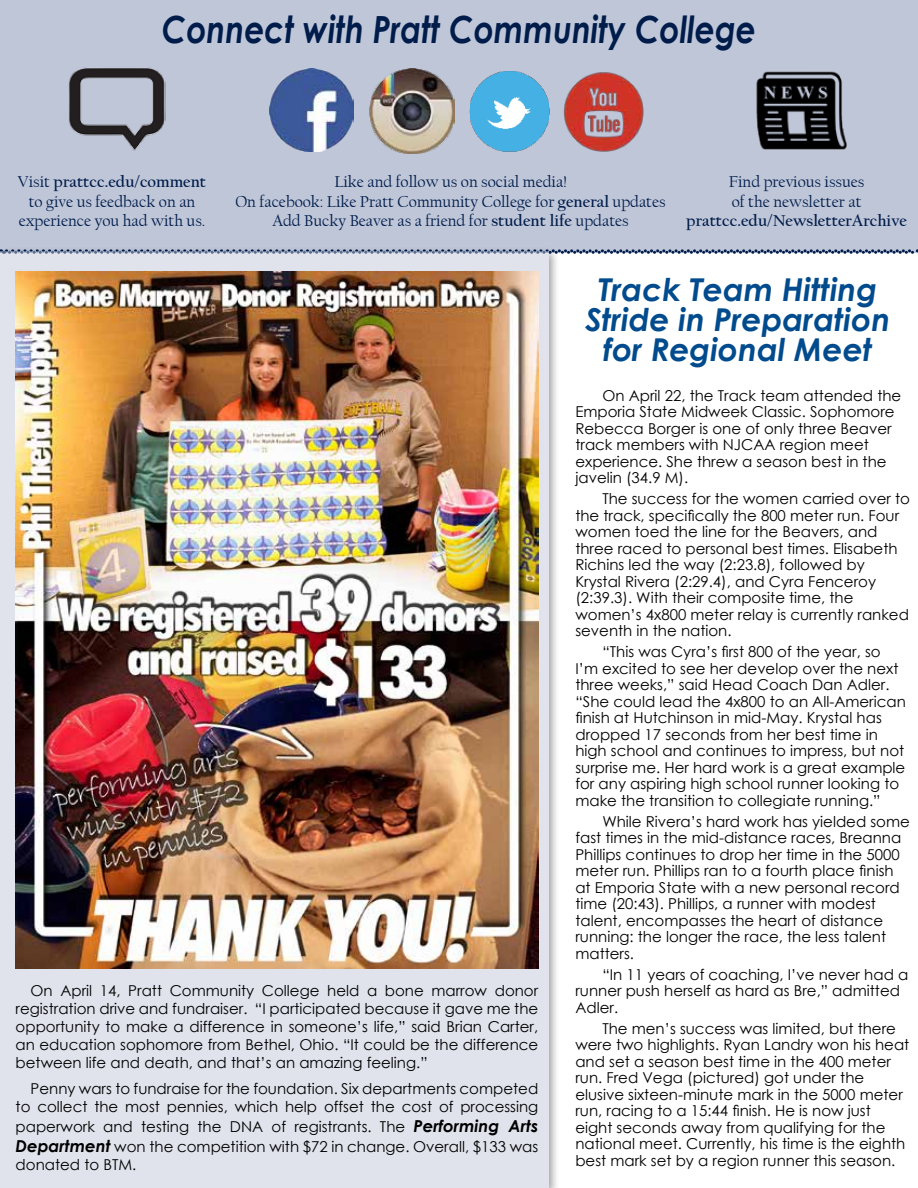
<style>
.page{position:relative;width:918px;height:1188px;background:#fff}
.page>*{position:absolute;margin:0;border:0;box-sizing:border-box;transform-origin:0 0}
.t1{font:italic 700 37.5px "Century Gothic";color:#001c4b;scale:.84 1}
.t2{font:italic 700 31.5px/30px "Century Gothic";color:#004b8d;text-align:center}
.t3{font:16.5px/19.8px "Californian FB";color:#001c4b;text-align:center}
.t4{font:700 16.5px "Californian FB";color:#001c4b}
.t5{font:15px/16.5px "Century Gothic";color:#000}
.s1{font-weight:700}
.s2{font-weight:700;font-style:italic;font-size:16.5px}
</style>
<div class="page">
<div style="left:0;top:0;width:918px;height:252px;background:#bfc6d8"></div>
<img style="left:68px;top:67px;width:98px;height:84px">
<img style="left:270px;top:68px;width:84px;height:84px">
<img style="left:469px;top:71px;width:81px;height:81px">
<img style="left:369px;top:69px;width:86px;height:85px">
<img style="left:756px;top:71px;width:91px;height:79px">
<img style="left:563px;top:72px;width:81px;height:80px">
<svg style="left:560px;top:249px;width:358px;height:5px"></svg>
<div style="left:0;top:247px;width:560px;height:941px;background:#000;opacity:.75"></div>
<div style="left:0;top:252px;width:549px;height:936px;background:#e0e3ec"></div>
<img style="left:16px;top:272px;width:522px;height:697px">
<h1 class="t1" style="left:162px;top:1px;width:709px">Connect with Pratt Community College</h1>
<p class="t3" style="left:18px;top:172px;width:190px">Visit <span class="s1">prattcc.edu/comment </span>to give us feedback on an experience you had with us.</p>
<p class="t3" style="left:729px;top:172px;width:137px;text-align:left">Find previous issues of the newsletter at</p>
<p class="t3" style="left:235px;top:172px;width:432px">Like and follow us on social media!<br>On facebook: Like Pratt Community College for <span class="s1">general</span> updates<br>Add Bucky Beaver as a friend for <span class="s1">student life</span> updates</p>
<p class="t4" style="left:686px;top:212px;width:222px">prattcc.edu/NewsletterArchive</p>
<p class="t5" style="left:16px;top:982px;width:524px;line-height:18px;text-align:justify;text-indent:15px">On April 14, Pratt Community College held a bone marrow donor registration drive and fundraiser. “I participated because it gave me the opportunity to make a difference in someone’s life,” said Brian Carter, an education sophomore from Bethel, Ohio. “It could be the difference between life and death, and that’s an amazing feeling.”</p>
<p class="t5" style="left:16px;top:1079px;width:524px;line-height:18px;text-align:right">Penny wars to fundraise for the foundation. Six departments competed to collect the most pennies, which help offset the cost of processing</p>
<p class="t5" style="left:16px;top:1116px;width:524px;line-height:19.8px">paperwork and testing the DNA of registrants. The <span class="s2">Performing Arts<br>Department</span> won the competition with $72 in change. Overall, $133 was</p>
<p class="t5" style="left:16px;top:1156px;width:122px">donated to BTM.</p>
<h2 class="t2" style="left:585px;top:274px;width:306px">Track Team Hitting<br>Stride in Preparation for Regional Meet</h2>
<p class="t5" style="left:575px;top:387px;width:328px;text-indent:27px">On April 22, the Track team attended the Emporia State Midweek Classic. Sophomore Rebecca Borger is one of only three Beaver track members with NJCAA region meet experience. She threw a season best in the javelin (34.9 M).</p>
<p class="t5" style="left:575px;top:491px;width:336px;text-indent:27px">The success for the women carried over to the track, specifically the 800 meter run. Four women toed the line for the Beavers, and three raced to personal best times. Elisabeth Richins led the way (2:23.8), followed by Krystal Rivera (2:29.4), and Cyra Fenceroy (2:39.3). With their composite time, the women’s 4x800 meter relay is currently ranked seventh in the nation.</p>
<p class="t5" style="left:575px;top:644px;width:332px;text-indent:27px">“This was Cyra’s first 800 of the year, so I’m excited to see her develop over the next three weeks,” said Head Coach Dan Adler. “She could lead the 4x800 to an All-American finish at Hutchinson in mid-May. Krystal has dropped 17 seconds from her best time in high school and continues to impress, but not surprise me. Her hard work is a great example for any aspiring high school runner looking to make the transition to collegiate running.”</p>
<p class="t5" style="left:575px;top:813px;width:336px;text-indent:27px">While Rivera’s hard work has yielded some fast times in the mid-distance races, Breanna Phillips continues to drop her time in the 5000 meter run. Phillips ran to a fourth place finish at Emporia State with a new personal record time (20:43). Phillips, a runner with modest talent, encompasses the heart of distance running: the longer the race, the less talent matters.</p>
<p class="t5" style="left:575px;top:966px;width:334px;text-indent:27px">“In 11 years of coaching, I’ve never had a runner push herself as hard as Bre,” admitted<br>Adler.</p>
<p class="t5" style="left:575px;top:1020px;width:335px;text-indent:27px">The men’s success was limited, but there were two highlights. Ryan Landry won his heat and set a season best time in the 400 meter run. Fred Vega (pictured) got under the elusive sixteen-minute mark in the 5000 meter run, racing to a 15:44 finish. He is now just eight seconds away from qualifying for the national meet. Currently, his time is the eighth best mark set by a region runner this season.</p>
</div>
